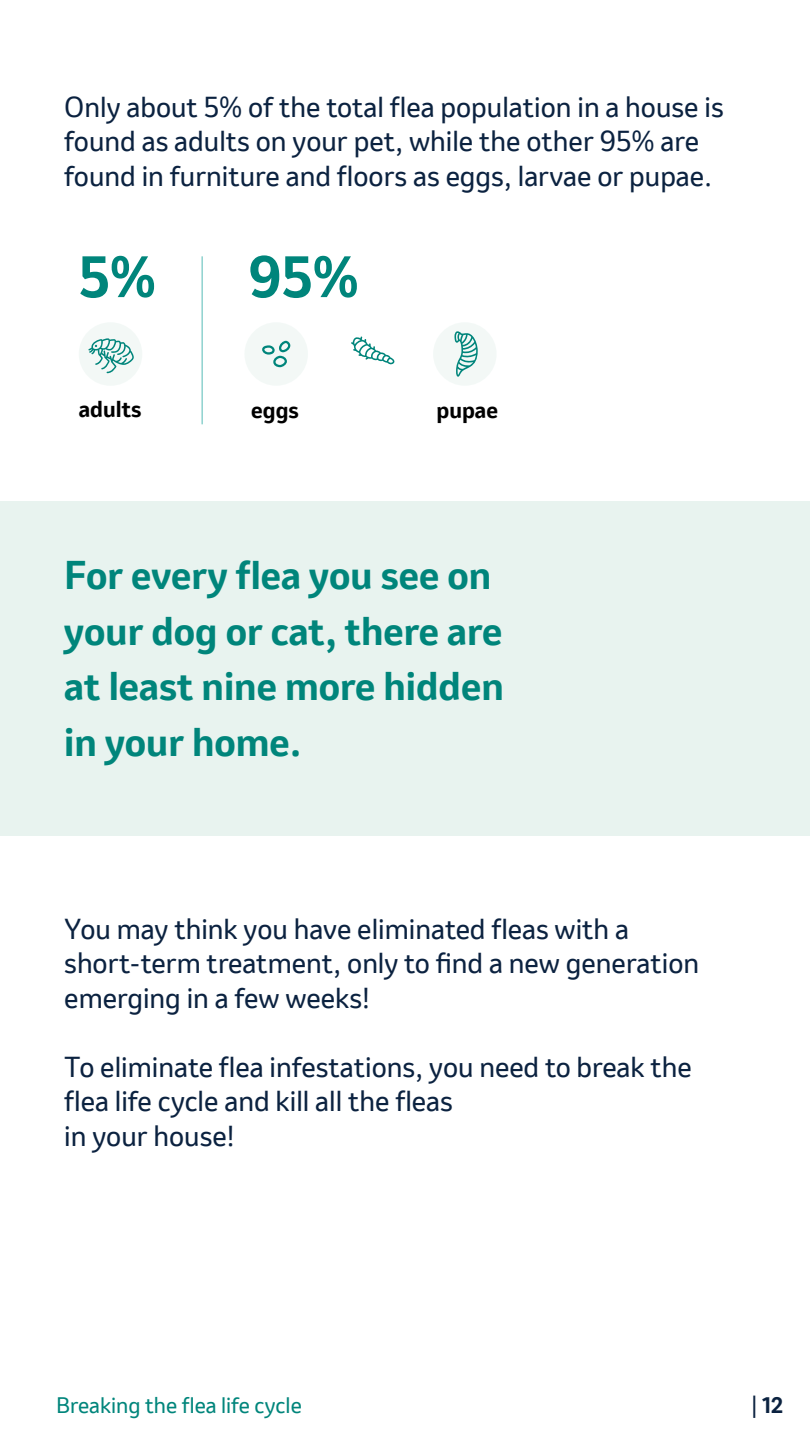
<style>
.page{position:relative;width:810px;height:1440px;background:#fff}
.page>*{position:absolute;margin:0;border:0;box-sizing:border-box;transform-origin:0 0}
.t1{font:700 53.93px "Invention";color:#00857b}
.t2{font:700 37.5px/55.5px "Invention";color:#00857b}
.t3{font:27px/34.5px "Invention";color:#0b2240}
.t4{font:700 21.6px "Invention";color:#000}
.t5{font:21px "Invention";color:#00857b}
.t6{font:700 21px "Invention";color:#0b2240}
.s1{font-weight:400}
</style>
<div class="page">
<div style="left:79px;top:322px;width:63px;height:64px;background:#f3f8f6;border-radius:50%"></div>
<div style="left:244px;top:322px;width:64px;height:64px;background:#f3f8f6;border-radius:50%"></div>
<div style="left:433px;top:322px;width:64px;height:64px;background:#f3f8f6;border-radius:50%"></div>
<hr style="left:202px;top:256px;width:1px;height:168px;background:#56bbb6">
<svg style="left:88px;top:338px;width:46px;height:35px"></svg>
<svg style="left:262px;top:341px;width:28px;height:26px"></svg>
<svg style="left:351px;top:336px;width:44px;height:29px"></svg>
<svg style="left:455px;top:331px;width:23px;height:46px"></svg>
<div style="left:0;top:501px;width:810px;height:335px;background:#e8f3ef"></div>
<p class="t3" style="left:64px;top:89px;width:661px">Only about 5% of the total flea population in a house is found as adults on your pet, while the other 95% are found in furniture and floors as eggs, larvae or pupae.</p>
<h1 class="t1" style="left:79px;top:238px;width:79px">5%</h1>
<h1 class="t1" style="left:249px;top:238px;width:112px">95%</h1>
<p class="t4" style="left:79px;top:393px;width:64px">adults</p>
<p class="t4" style="left:251px;top:395px;width:49px">eggs</p>
<p class="t4" style="left:436px;top:395px;width:63px">pupae</p>
<h2 class="t2" style="left:64px;top:548px;width:441px">For every flea you see on your dog or cat, there are at least nine more hidden in your home.</h2>
<p class="t3" style="left:64px;top:911px;width:636px">You may think you have eliminated fleas with a short-term treatment, only to find a new generation emerging in a few weeks!</p>
<p class="t3" style="left:64px;top:1049px;width:629px">To eliminate flea infestations, you need to break the flea life cycle and kill all the fleas<br>in your house!</p>
<p class="t5" style="left:56px;top:1390px;width:247px">Breaking the flea life cycle</p>
<p class="t6" style="left:751px;top:1390px;width:33px"><span class="s1">|</span> 12</p>
</div>
